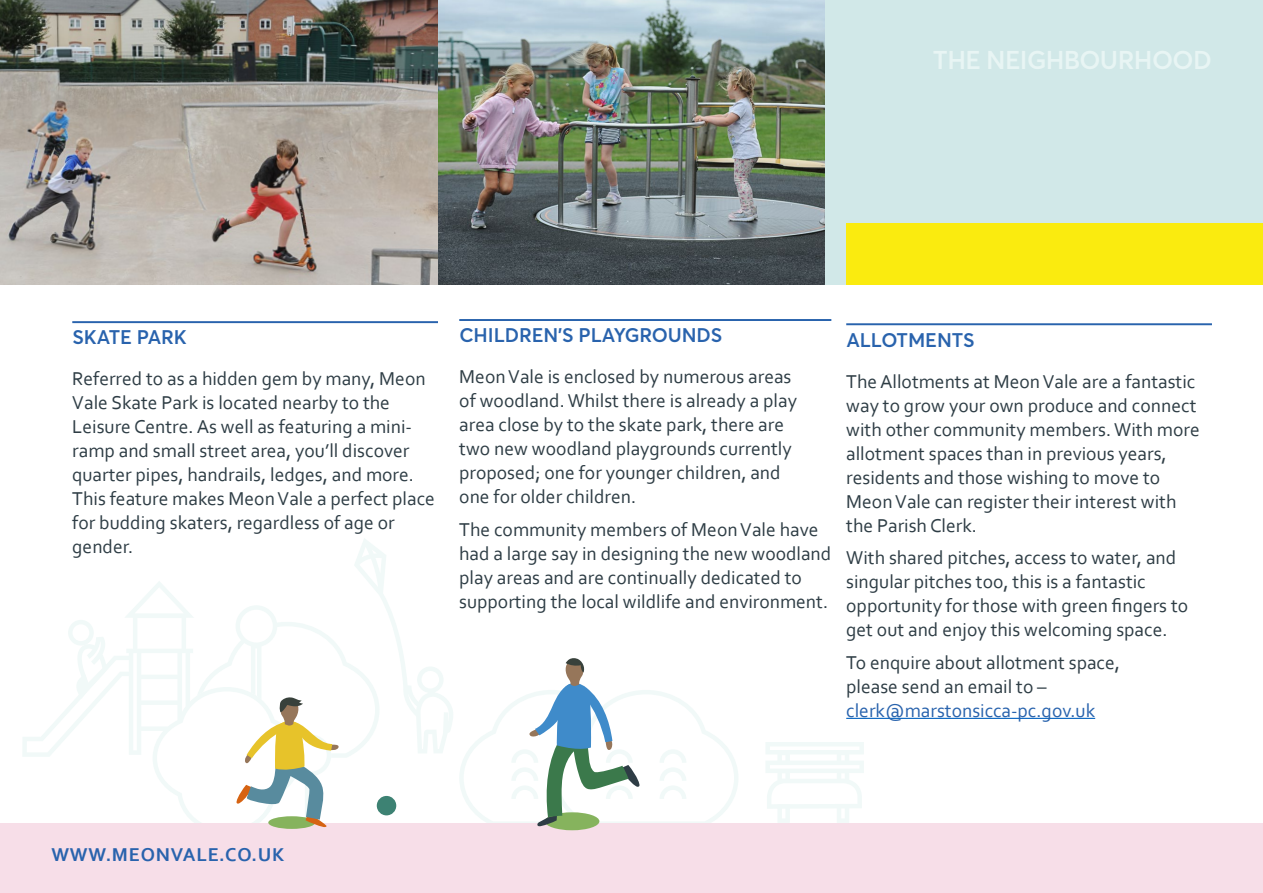
<style>
.page{position:relative;width:1263px;height:893px;background:#fff}
.page>*{position:absolute;margin:0;border:0;box-sizing:border-box;transform-origin:0 0}
.t1{font:600 25.5px "Averta Std";letter-spacing:-.025em;color:#e8f5f4}
.t2{font:19.5px/24px "Corbel";color:#2e3d45}
.t3{font:600 19.5px "Averta Std";letter-spacing:-.005em;color:#2963ad}
.t4{font:19.5px "Corbel";color:#2963ad}
.t5{font:700 19.5px "Corbel";letter-spacing:.04em;color:#2963ad}
</style>
<div class="page">
<div style="left:438px;top:0;width:825px;height:285px;background:#d1e8e8"></div>
<hr style="left:72px;top:321px;width:366px;height:2px;background:#2963ad">
<img style="left:0;top:0;width:825px;height:285px">
<div style="left:846px;top:223px;width:417px;height:62px;background:#faeb0f"></div>
<hr style="left:846px;top:323px;width:366px;height:2px;background:#2963ad">
<hr style="left:846px;top:718px;width:249px;height:1px;background:#0563c1">
<svg style="left:23px;top:581px;width:174px;height:242px"></svg>
<svg style="left:68px;top:620px;width:40px;height:79px"></svg>
<hr style="left:459px;top:319px;width:372px;height:2px;background:#2963ad">
<div style="left:0;top:823px;width:1263px;height:70px;background:#f7dee8"></div>
<svg style="left:766px;top:742px;width:98px;height:81px"></svg>
<div style="left:545px;top:812px;width:54px;height:18px;background:#86b35d;border-radius:50%"></div>
<svg style="left:459px;top:658px;width:279px;height:168px"></svg>
<svg style="left:197px;top:538px;width:256px;height:291px"></svg>
<div style="left:377px;top:796px;width:19px;height:19px;background:#3d8273;border-radius:50%"></div>
<h1 class="t1" style="left:933px;top:42px;width:280px">THE NEIGHBOURHOOD</h1>
<p class="t3" style="left:72px;top:324px;width:116px">SKATE PARK</p>
<p class="t2" style="left:72px;top:366px;width:364px">Referred to as a hidden gem by many, Meon Vale Skate Park is located nearby to the Leisure Centre. As well as featuring a mini&shy;ramp and small street area, you’ll discover quarter pipes, handrails, ledges, and more.<br>This feature makes Meon Vale a perfect place for budding skaters, regardless of age or gender.</p>
<p class="t3" style="left:459px;top:322px;width:264px">CHILDREN’S PLAYGROUNDS</p>
<p class="t2" style="left:459px;top:364px;width:339px">Meon Vale is enclosed by numerous areas of woodland. Whilst there is already a play area close by to the skate park, there are two new woodland playgrounds currently proposed; one for younger children, and one for older children.</p>
<p class="t2" style="left:459px;top:517px;width:374px">The community members of Meon Vale have had a large say in designing the new woodland play areas and are continually dedicated to supporting the local wildlife and environment.</p>
<p class="t3" style="left:846px;top:326px;width:130px">ALLOTMENTS</p>
<p class="t2" style="left:846px;top:369px;width:355px">The Allotments at Meon Vale are a fantastic way to grow your own produce and connect with other community members. With more allotment spaces than in previous years, residents and those wishing to move to Meon Vale can register their interest with the Parish Clerk.</p>
<p class="t2" style="left:846px;top:545px;width:343px">With shared pitches, access to water, and singular pitches too, this is a fantastic opportunity for those with green fingers to get out and enjoy this welcoming space.</p>
<p class="t2" style="left:846px;top:650px;width:275px">To enquire about allotment space, please send an email to –</p>
<p class="t4" style="left:846px;top:698px;width:250px">clerk@marstonsicca-pc.gov.uk</p>
<p class="t5" style="left:51px;top:842px;width:235px">WWW.MEONVALE.CO.UK</p>
</div>
